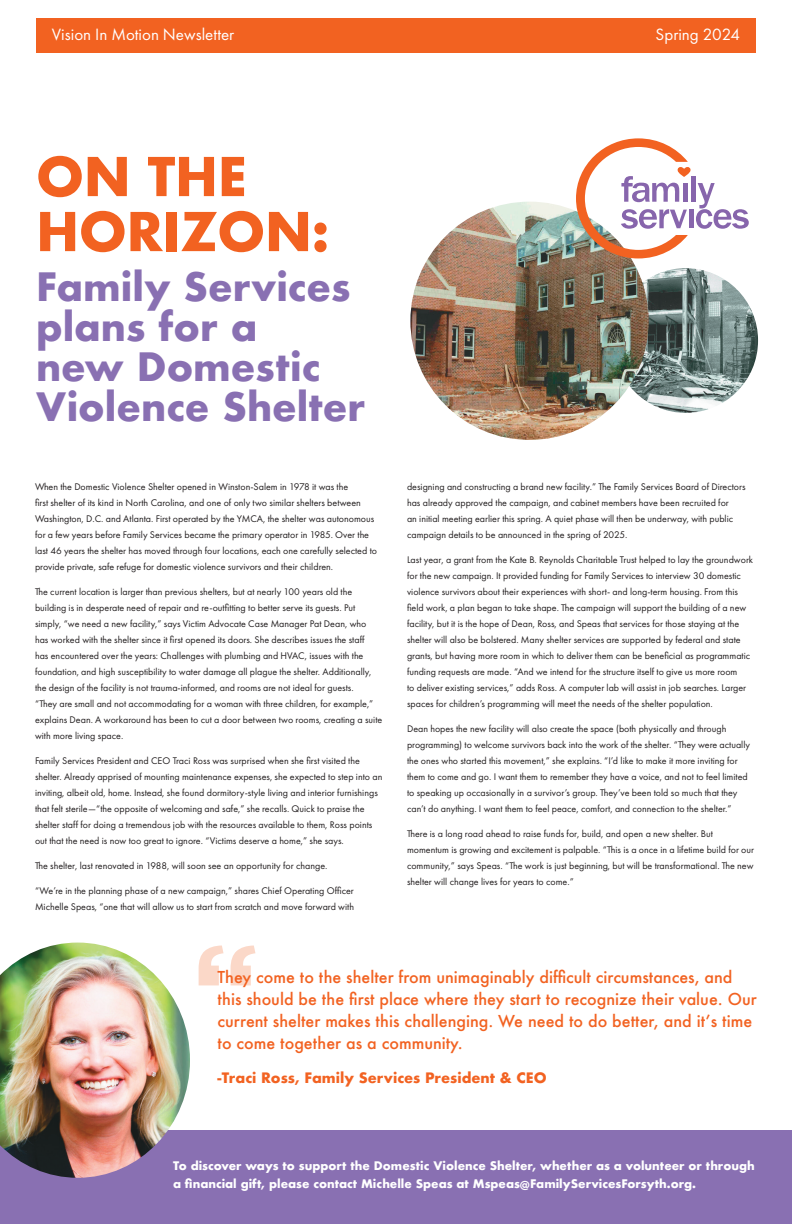
<style>
.page{position:relative;width:792px;height:1224px;background:#fff}
.page>*{position:absolute;margin:0;border:0;box-sizing:border-box;transform-origin:0 0}
.t1{font:700 52px/55px "Futura";letter-spacing:-.01em;color:#f26221}
.t2{font:700 38px/40px "Futura";color:#8970b2}
.t3{font:17px "Futura PT";color:#fff}
.t4{font:500 16px/22px "Futura";color:#f26221}
.t5{font:700 14px "Futura";color:#f26221}
.t6{font:700 11.5px/18px "Futura";color:#fff}
.t7{font:10px/16px "Futura PT";color:#231f20}
</style>
<div class="page">
<div style="left:36px;top:19px;width:720px;height:34px;background:#f26221"></div>
<img style="left:613px;top:268px;width:145px;height:145px;border-radius:72px">
<img style="left:410px;top:202px;width:239px;height:238px;border-radius:119px">
<div style="left:0;top:1130px;width:792px;height:94px;background:#8970b2"></div>
<img style="left:0;top:943px;width:190px;height:235px">
<svg style="left:199px;top:945px;width:56px;height:40px"></svg>
<svg style="left:576px;top:138px;width:173px;height:120px"></svg>
<h3 class="t3" style="left:52px;top:25px;width:184px">Vision In Motion Newsletter</h3>
<h3 class="t3" style="left:656px;top:25px;width:86px">Spring 2024</h3>
<h1 class="t1" style="left:36px;top:149px;width:295px">ON THE<br>HORIZON:</h1>
<h2 class="t2" style="left:36px;top:267px;width:331px">Family Services plans for a<br>new Domestic<br>Violence Shelter</h2>
<p class="t7" style="left:35px;top:478px;width:344px">When the Domestic Violence Shelter opened in Winston-Salem in 1978 it was the<br>first shelter of its kind in North Carolina, and one of only two similar shelters between Washington, D.C. and Atlanta. First operated by the YMCA, the shelter was autonomous for a few years before Family Services became the primary operator in 1985. Over the last 46 years the shelter has moved through four locations, each one carefully selected to provide private, safe refuge for domestic violence survivors and their children.</p>
<p class="t7" style="left:35px;top:583px;width:349px">The current location is larger than previous shelters, but at nearly 100 years old the building is in desperate need of repair and re-outfitting to better serve its guests. Put simply, “we need a new facility,” says Victim Advocate Case Manager Pat Dean, who<br>has worked with the shelter since it first opened its doors. She describes issues the staff<br>has encountered over the years: Challenges with plumbing and HVAC, issues with the foundation, and high susceptibility to water damage all plague the shelter. Additionally, the design of the facility is not trauma-informed, and rooms are not ideal for guests.<br>“They are small and not accommodating for a woman with three children, for example,” explains Dean. A workaround has been to cut a door between two rooms, creating a suite with more living space.</p>
<p class="t7" style="left:35px;top:752px;width:349px">Family Services President and CEO Traci Ross was surprised when she first visited the shelter. Already apprised of mounting maintenance expenses, she expected to step into an inviting, albeit old, home. Instead, she found dormitory-style living and interior furnishings that felt sterile—“the opposite of welcoming and safe,” she recalls. Quick to praise the shelter staff for doing a tremendous job with the resources available to them, Ross points out that the need is now too great to ignore. “Victims deserve a home,” she says.</p>
<p class="t7" style="left:35px;top:857px;width:294px">The shelter, last renovated in 1988, will soon see an opportunity for change.</p>
<p class="t7" style="left:35px;top:882px;width:321px">“We’re in the planning phase of a new campaign,” shares Chief Operating Officer<br>Michelle Speas, “one that will allow us to start from scratch and move forward with</p>
<p class="t7" style="left:407px;top:478px;width:340px">designing and constructing a brand new facility.” The Family Services Board of Directors has already approved the campaign, and cabinet members have been recruited for<br>an initial meeting earlier this spring. A quiet phase will then be underway, with public campaign details to be announced in the spring of 2025.</p>
<p class="t7" style="left:407px;top:551px;width:348px">Last year, a grant from the Kate B. Reynolds Charitable Trust helped to lay the groundwork for the new campaign. It provided funding for Family Services to interview 30 domestic violence survivors about their experiences with short- and long-term housing. From this field work, a plan began to take shape. The campaign will support the building of a new facility, but it is the hope of Dean, Ross, and Speas that services for those staying at the shelter will also be bolstered. Many shelter services are supported by federal and state grants, but having more room in which to deliver them can be beneficial as programmatic funding requests are made. “And we intend for the structure itself to give us more room<br>to deliver existing services,” adds Ross. A computer lab will assist in job searches. Larger spaces for children’s programming will meet the needs of the shelter population.</p>
<p class="t7" style="left:407px;top:720px;width:345px">Dean hopes the new facility will also create the space (both physically and through programming) to welcome survivors back into the work of the shelter. “They were actually the ones who started this movement,” she explains. “I’d like to make it more inviting for them to come and go. I want them to remember they have a voice, and not to feel limited to speaking up occasionally in a survivor’s group. They’ve been told so much that they can’t do anything. I want them to feel peace, comfort, and connection to the shelter.”</p>
<p class="t7" style="left:407px;top:825px;width:349px">There is a long road ahead to raise funds for, build, and open a new shelter. But momentum is growing and excitement is palpable. “This is a once in a lifetime build for our community,” says Speas. “The work is just beginning, but will be transformational. The new shelter will change lives for years to come.”</p>
<p class="t4" style="left:218px;top:966px;width:541px">They come to the shelter from unimaginably difficult circumstances, and this should be the first place where they start to recognize their value. Our current shelter makes this challenging. We need to do better, and it’s time to come together as a community.</p>
<h3 class="t5" style="left:218px;top:1068px;width:331px">-Traci Ross, Family Services President &amp; CEO</h3>
<p class="t6" style="left:173px;top:1157px;width:583px">To discover ways to support the Domestic Violence Shelter, whether as a volunteer or through a financial gift, please contact Michelle Speas at Mspeas@FamilyServicesForsyth.org.</p>
</div>
